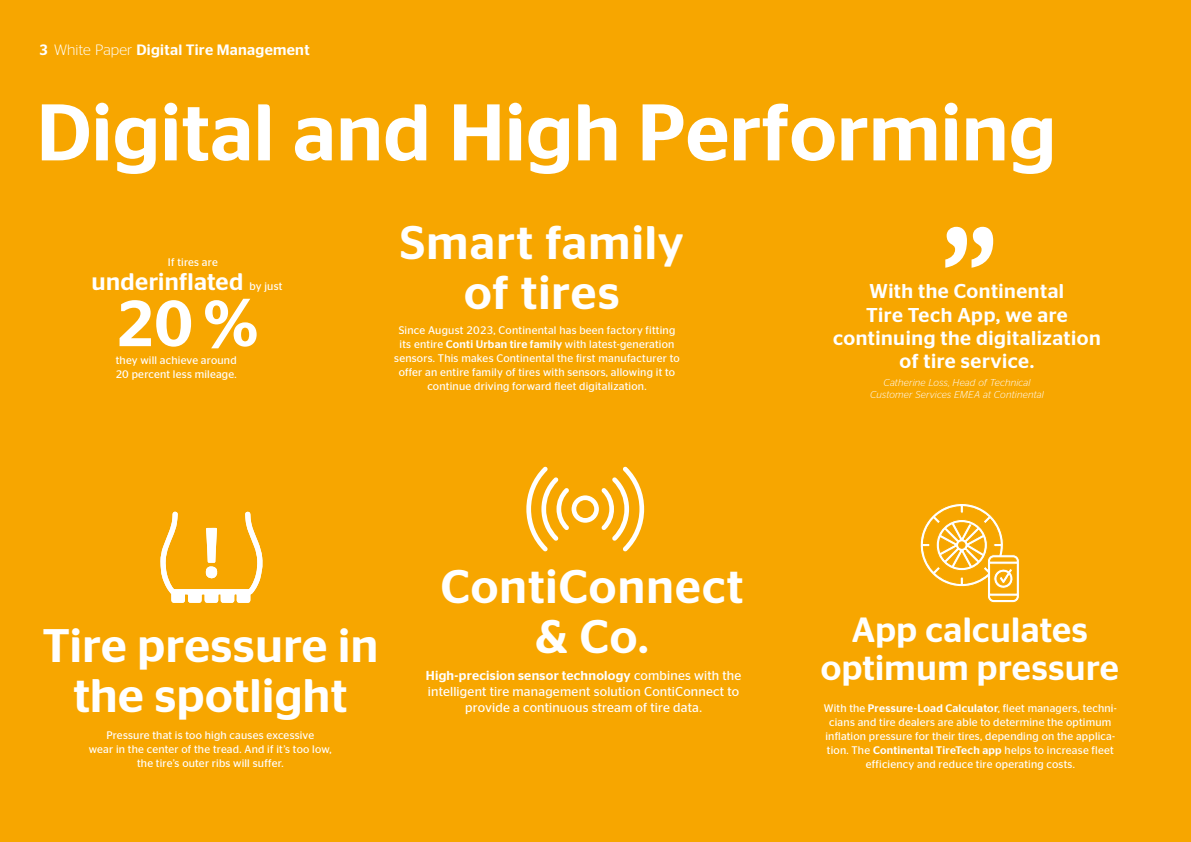
<style>
.page{position:relative;width:1191px;height:842px;background:#f7a600}
.page>*{position:absolute;margin:0;border:0;box-sizing:border-box;transform-origin:0 0}
.t1{font:500 80px "Continental Stag Sans";letter-spacing:.005em;color:#fff}
.t2{font:500 65px "Continental Stag Sans";color:#fff}
.t3{font:500 47px/50px "Continental Stag Sans";letter-spacing:.02em;color:#fff;text-align:center}
.t4{font:500 35px/38px "Continental Stag Sans";letter-spacing:.01em;color:#fff;text-align:center}
.t5{font:500 24px "Continental Stag Sans";letter-spacing:.015em;color:#fff}
.t6{font:500 20px/23px "Continental Stag Sans";letter-spacing:.025em;color:#fff;text-align:center}
.t7{font:500 15px "Continental Stag Sans";letter-spacing:.02em;color:#fff}
.t8{font:13px/16px "Continental Stag Sans";letter-spacing:.015em;color:#fff;text-align:center}
.t9{font:11px/14px "Continental Stag Sans";letter-spacing:.02em;color:#fff;text-align:center}
.t10{font:italic 300 10px/12px "Continental Stag Sans";letter-spacing:.02em;color:#fff;text-align:center}
.s1{font-weight:300}
.s2{font-weight:400;font-size:11px}
.s3{font-weight:500}
</style>
<div class="page">
<svg style="left:945px;top:227px;width:48px;height:41px"></svg>
<svg style="left:526px;top:466px;width:119px;height:86px"></svg>
<svg style="left:160px;top:511px;width:103px;height:92px"></svg>
<svg style="left:920px;top:503px;width:100px;height:100px"></svg>
<h3 class="t7" style="left:40px;top:41px;width:271px">3 <span class="s1">White Paper</span> Digital Tire Management</h3>
<h1 class="t1" style="left:37px;top:86px;width:1021px">Digital and High Performing</h1>
<p class="t9" style="left:168px;top:255px;width:51px">If tires are</p>
<h3 class="t5" style="left:91px;top:268px;width:193px">underinflated <span class="s2">by just</span></h3>
<h2 class="t2" style="left:116px;top:286px;width:143px">20%</h2>
<p class="t9" style="left:116px;top:353px;width:122px;text-align:left">they will achieve around<br>20 percent less mileage.</p>
<h3 class="t3" style="left:400px;top:217px;width:285px">Smart family of tires</h3>
<p class="t9" style="left:394px;top:323px;width:287px">Since August 2023, Continental has been factory fitting its entire <span class="s3">Conti Urban tire family</span> with latest-generation sensors. This makes Continental the first manufacturer to offer an entire family of tires with sensors, allowing it to continue driving forward fleet digitalization.</p>
<h3 class="t3" style="left:42px;top:620px;width:337px">Tire pressure in the spotlight</h3>
<p class="t9" style="left:89px;top:728px;width:244px">Pressure that is too high causes excessive<br>wear in the center of the tread. And if it’s too low, the tire’s outer ribs will suffer.</p>
<h3 class="t3" style="left:441px;top:561px;width:304px">ContiConnect &amp; Co.</h3>
<p class="t8" style="left:426px;top:668px;width:317px"><span class="s3">High-precision sensor technology</span> combines with the intelligent tire management solution ContiConnect to provide a continuous stream of tire data.</p>
<h3 class="t6" style="left:833px;top:280px;width:269px">With the Continental<br>Tire Tech App, we are continuing the digitalization of tire service.</h3>
<p class="t10" style="left:870px;top:377px;width:175px">Catherine Loss, Head of Technical<br>Customer Services EMEA at Continental</p>
<h3 class="t4" style="left:820px;top:611px;width:300px">App calculates optimum pressure</h3>
<p class="t9" style="left:824px;top:701px;width:294px">With the <span class="s3">Pressure-Load Calculator</span>, fleet managers, techni&shy;cians and tire dealers are able to determine the optimum inflation pressure for their tires, depending on the applica&shy;tion. The <span class="s3">Continental TireTech app</span> helps to increase fleet efficiency and reduce tire operating costs.</p>
</div>
